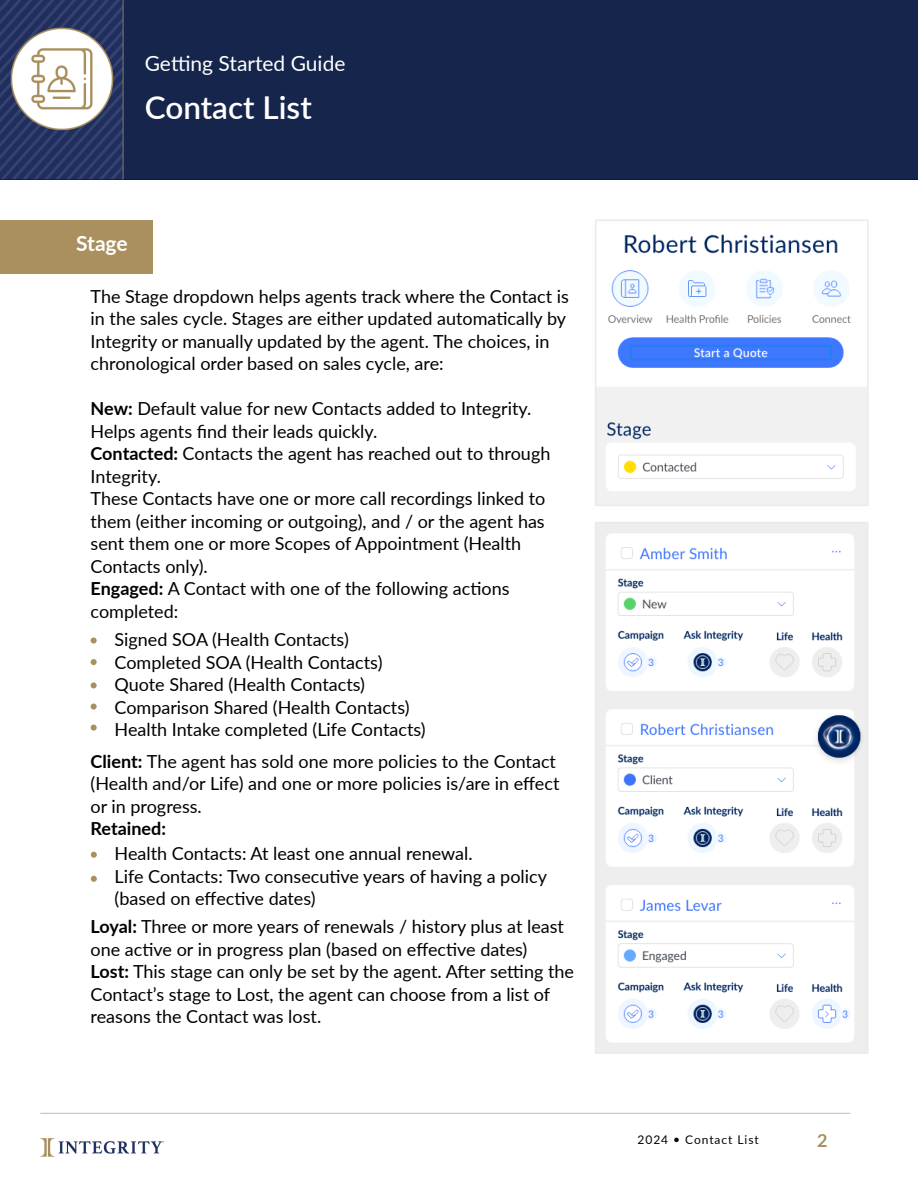
<style>
.page{position:relative;width:918px;height:1188px;background:#fff}
.page>*{position:absolute;margin:0;border:0;box-sizing:border-box;transform-origin:0 0}
.t1{font:600 31.5px "Lato";color:#fff}
.t2{font:21px "Lato";color:#fff}
.t3{font:700 21px "Lato";letter-spacing:-.005em;color:#fff}
.t4{font:18px/22.5px "Lato";color:#000}
.t5{font:700 18px "Lato";color:#000}
.t6{font:700 18px "Lato";color:#aa905e}
.t7{font:12px "Lato";letter-spacing:.08em;color:#040503}
.s1{font-weight:700}
</style>
<div class="page">
<img style="left:0;top:0;width:918px;height:1157px">
<div style="left:0;top:220px;width:153px;height:54px;background:#aa905e"></div>
<svg style="left:91px;top:638px;width:6px;height:6px"></svg>
<svg style="left:91px;top:659px;width:6px;height:6px"></svg>
<svg style="left:91px;top:682px;width:6px;height:6px"></svg>
<svg style="left:91px;top:704px;width:6px;height:6px"></svg>
<svg style="left:91px;top:725px;width:6px;height:6px"></svg>
<svg style="left:91px;top:852px;width:6px;height:6px"></svg>
<svg style="left:91px;top:876px;width:6px;height:6px"></svg>
<img style="left:598px;top:223px;width:268px;height:280px">
<div style="left:595px;top:220px;width:274px;height:286px;border:2px solid #ebeae9"></div>
<img style="left:598px;top:525px;width:268px;height:526px">
<div style="left:595px;top:522px;width:274px;height:532px;border:2px solid #ebeae9"></div>
<p class="t2" style="left:145px;top:48px;width:202px">Getting Started Guide</p>
<p class="t1" style="left:145px;top:84px;width:169px">Contact List</p>
<p class="t3" style="left:76px;top:228px;width:53px">Stage</p>
<p class="t4" style="left:91px;top:284px;width:480px">The Stage dropdown helps agents track where the Contact is in the sales cycle. Stages are either updated automatically by Integrity or manually updated by the agent. The choices, in chronological order based on sales cycle, are:</p>
<p class="t4" style="left:91px;top:396px;width:442px"><span class="s1">New:</span> Default value for new Contacts added to Integrity.<br>Helps agents find their leads quickly.</p>
<p class="t4" style="left:91px;top:441px;width:461px"><span class="s1">Contacted:</span> Contacts the agent has reached out to through<br>Integrity.</p>
<p class="t4" style="left:91px;top:486px;width:456px">These Contacts have one or more call recordings linked to them (either incoming or outgoing), and / or the agent has sent them one or more Scopes of Appointment (Health Contacts only).</p>
<p class="t4" style="left:91px;top:576px;width:421px"><span class="s1">Engaged:</span> A Contact with one of the following actions completed:</p>
<p class="t4" style="left:115px;top:628px;width:236px">Signed SOA (Health Contacts)</p>
<p class="t4" style="left:115px;top:650px;width:269px">Completed SOA (Health Contacts)</p>
<p class="t4" style="left:115px;top:673px;width:252px">Quote Shared (Health Contacts)</p>
<p class="t4" style="left:115px;top:695px;width:297px">Comparison Shared (Health Contacts)</p>
<p class="t4" style="left:115px;top:718px;width:313px">Health Intake completed (Life Contacts)</p>
<p class="t4" style="left:91px;top:749px;width:470px"><span class="s1">Client:</span> The agent has sold one more policies to the Contact (Health and/or Life) and one or more policies is/are in effect or in progress.</p>
<p class="t5" style="left:91px;top:815px;width:77px">Retained:</p>
<p class="t4" style="left:115px;top:842px;width:360px">Health Contacts: At least one annual renewal.</p>
<p class="t4" style="left:115px;top:864px;width:434px">Life Contacts: Two consecutive years of having a policy (based on effective dates)</p>
<p class="t4" style="left:91px;top:915px;width:475px"><span class="s1">Loyal:</span> Three or more years of renewals / history plus at least one active or in progress plan (based on effective dates)</p>
<p class="t4" style="left:91px;top:960px;width:485px"><span class="s1">Lost:</span> This stage can only be set by the agent. After setting the<br>Contact’s stage to Lost, the agent can choose from a list of reasons the Contact was lost.</p>
<p class="t7" style="left:638px;top:1131px;width:123px">2024 • Contact List</p>
<p class="t6" style="left:817px;top:1127px;width:12px">2</p>
</div>
